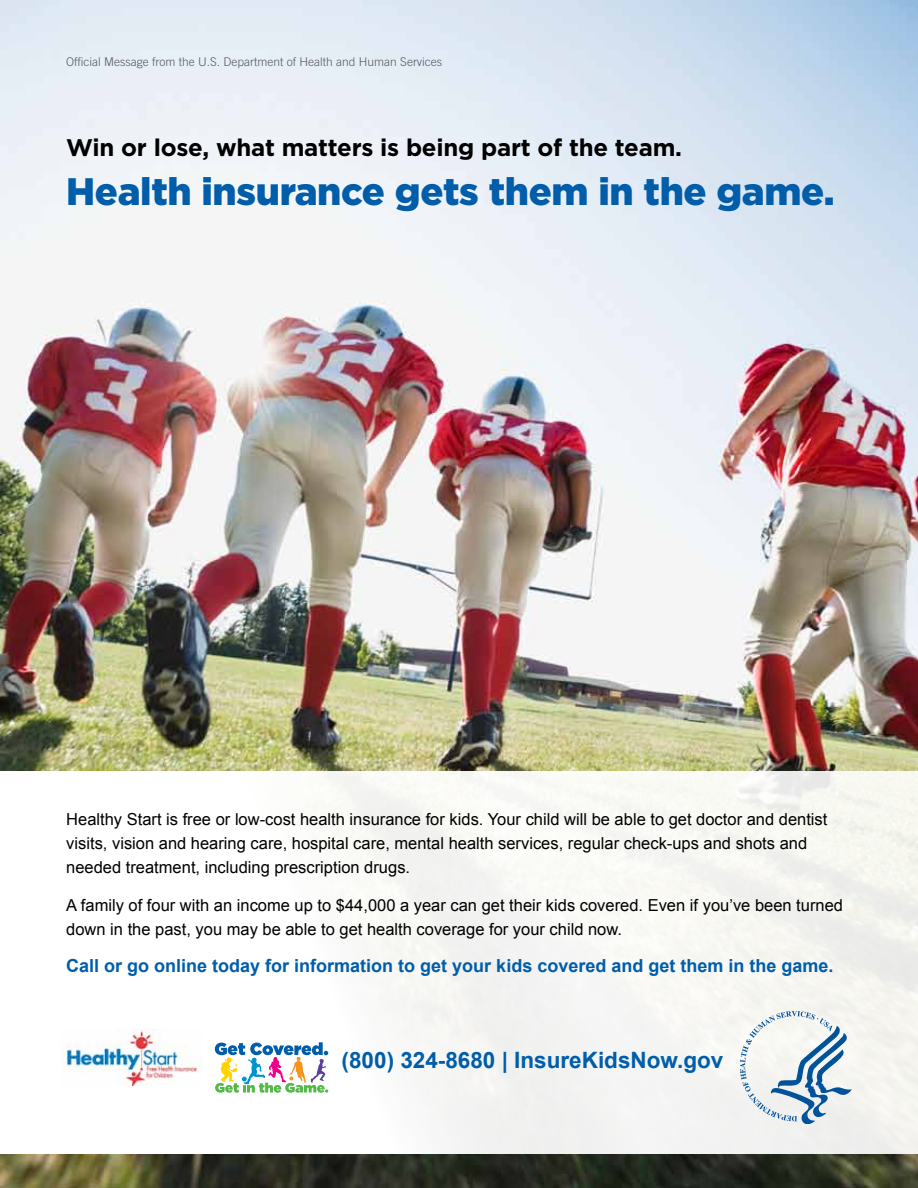
<style>
.page{position:relative;width:918px;height:1188px;background:#fff}
.page>*{position:absolute;margin:0;border:0;box-sizing:border-box;transform-origin:0 0}
.t1{font:900 38.25px "Gotham";letter-spacing:-.01em;color:#005daa}
.t2{font:700 24px "Gotham";letter-spacing:-.01em;color:#000}
.t3{font:700 22.5px "Arial";color:#005daa}
.t4{font:700 18px "Arial";color:#005daa}
.t5{font:16.5px/24px "Arial";color:#000}
.t6{font:300 12px "Trade Gothic";color:#58595b}
</style>
<div class="page">
<img style="left:0;top:0;width:918px;height:1188px">
<div style="left:0;top:771px;width:917px;height:383px;background:#fafaf6"></div>
<img style="left:66px;top:1029px;width:131px;height:56px">
<svg style="left:215px;top:1042px;width:113px;height:51px"></svg>
<svg style="left:740px;top:1011px;width:111px;height:113px"></svg>
<p class="t6" style="left:66px;top:55px;width:378px">Official Message from the U.S. Department of Health and Human Services</p>
<h2 class="t2" style="left:66px;top:134px;width:617px">Win or lose, what matters is being part of the team.</h2>
<h1 class="t1" style="left:66px;top:169px;width:770px">Health insurance gets them in the game.</h1>
<p class="t5" style="left:66px;top:807px;width:763px">Healthy Start is free or low-cost health insurance for kids. Your child will be able to get doctor and dentist visits, vision and hearing care, hospital care, mental health services, regular check-ups and shots and needed treatment, including prescription drugs.</p>
<p class="t5" style="left:66px;top:893px;width:778px">A family of four with an income up to $44,000 a year can get their kids covered. Even if you’ve been turned down in the past, you may be able to get health coverage for your child now.</p>
<p class="t4" style="left:66px;top:954px;width:769px">Call or go online today for information to get your kids covered and get them in the game.</p>
<p class="t3" style="left:342px;top:1045px;width:383px">(800) 324-8680 | InsureKidsNow.gov</p>
</div>
